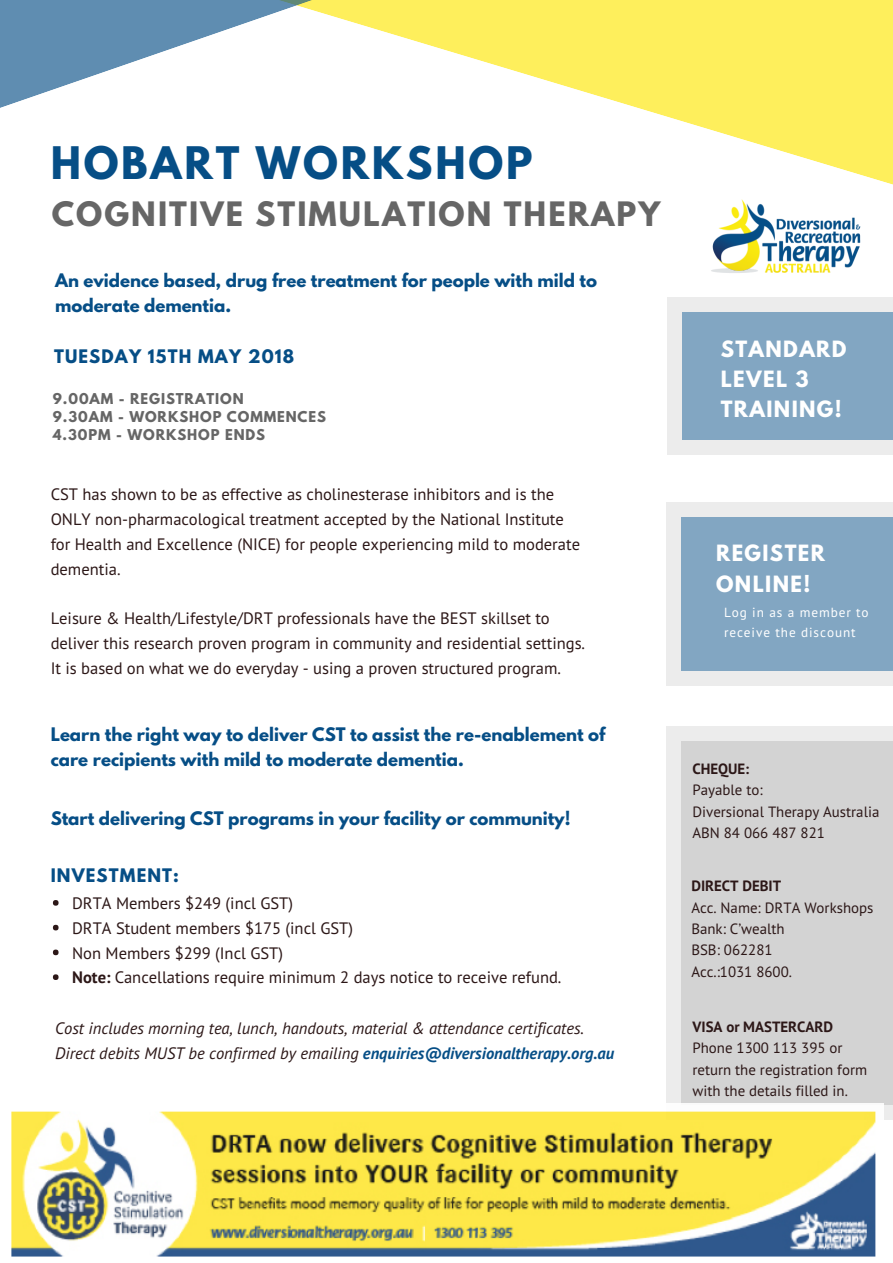
<style>
.page{position:relative;width:893px;height:1263px;background:#fff}
.page>*{position:absolute;margin:0;border:0;box-sizing:border-box;transform-origin:0 0}
.t1{font:700 39.75px "League Spartan";letter-spacing:.07em;color:#064e86}
.t2{font:700 29.85px "League Spartan";letter-spacing:.07em;color:#666}
.t3{font:700 19.8px/30.5px "League Spartan";letter-spacing:.07em;color:#fff}
.t4{font:16.5px/24.8px "PT Sans";color:#2c1717}
.t5{font:700 16.5px/24.8px "League Spartan";color:#064e86}
.t6{font:italic 16.5px/24.8px "PT Sans";color:#2c1717}
.t7{font:700 16.5px "League Spartan";letter-spacing:.07em;color:#064e86}
.t8{font:14.85px/21.5px "PT Sans";color:#2c1717}
.t9{font:700 14.85px "PT Sans";color:#2c1717}
.t10{font:700 13.2px/18px "League Spartan";letter-spacing:.07em;color:#666}
.t11{font:13.2px/20.2px "PT Sans";letter-spacing:.07em;color:#fff}
.s1{font-weight:700}
.s2{font-weight:700;color:#064e86}
</style>
<div class="page">
<div style="left:672px;top:735px;width:221px;height:376px;background:#d3d3d3"></div>
<div style="left:667px;top:739px;width:14px;height:367px;background:#ececec"></div>
<div style="left:680px;top:1105px;width:213px;height:14px;background:#ececec"></div>
<div style="left:667px;top:726px;width:14px;height:14px;background:#ececec"></div>
<div style="left:680px;top:726px;width:213px;height:14px;background:#ececec"></div>
<svg style="left:332px;top:0;width:561px;height:185px;fill:#feef5c"></svg>
<svg style="left:0;top:0;width:332px;height:108px"></svg>
<img style="left:11px;top:1103px;width:873px;height:154px">
<div style="left:673px;top:309px;width:220px;height:135px;background:#82a6c2"></div>
<div style="left:668px;top:310px;width:14px;height:132px;background:#ececec"></div>
<div style="left:668px;top:441px;width:14px;height:14px;background:#ececec"></div>
<div style="left:681px;top:441px;width:212px;height:14px;background:#ececec"></div>
<div style="left:668px;top:297px;width:14px;height:14px;background:#ececec"></div>
<div style="left:681px;top:297px;width:212px;height:14px;background:#ececec"></div>
<svg style="left:53px;top:900px;width:6px;height:6px"></svg>
<svg style="left:53px;top:925px;width:6px;height:5px"></svg>
<svg style="left:53px;top:949px;width:6px;height:6px"></svg>
<svg style="left:53px;top:974px;width:6px;height:6px"></svg>
<div style="left:672px;top:513px;width:221px;height:162px;background:#82a6c2"></div>
<div style="left:667px;top:515px;width:14px;height:158px;background:#ececec"></div>
<div style="left:667px;top:672px;width:14px;height:14px;background:#ececec"></div>
<div style="left:680px;top:672px;width:213px;height:14px;background:#ececec"></div>
<div style="left:667px;top:502px;width:14px;height:14px;background:#ececec"></div>
<div style="left:680px;top:502px;width:213px;height:14px;background:#ececec"></div>
<img style="left:711px;top:199px;width:149px;height:74px">
<h1 class="t1" style="left:51px;top:143px;width:483px">HOBART WORKSHOP</h1>
<h2 class="t2" style="left:52px;top:199px;width:610px">COGNITIVE STIMULATION THERAPY</h2>
<p class="t5" style="left:55px;top:271px;width:543px">An evidence based, drug free treatment for people with mild to moderate dementia.</p>
<p class="t7" style="left:54px;top:348px;width:242px">TUESDAY 15TH MAY 2018</p>
<p class="t10" style="left:53px;top:392px;width:275px">9.00AM - REGISTRATION<br>9.30AM - WORKSHOP COMMENCES<br>4.30PM - WORKSHOP ENDS</p>
<p class="t4" style="left:51px;top:482px;width:531px">CST has shown to be as effective as cholinesterase inhibitors and is the ONLY non-pharmacological treatment accepted by the National Institute for Health and Excellence (NICE) for people experiencing mild to moderate dementia.</p>
<p class="t4" style="left:51px;top:606px;width:536px">Leisure &amp; Health/Lifestyle/DRT professionals have the BEST skillset to deliver this research proven program in community and residential settings.<br>It is based on what we do everyday - using a proven structured program.</p>
<p class="t5" style="left:51px;top:724px;width:556px">Learn the right way to deliver CST to assist the re-enablement of care recipients with mild to moderate dementia.</p>
<p class="t5" style="left:51px;top:808px;width:521px">Start delivering CST programs in your facility or community!</p>
<p class="t7" style="left:51px;top:867px;width:130px">INVESTMENT:</p>
<p class="t4" style="left:72px;top:890px;width:491px">DRTA Members $249 (incl GST)<br>DRTA Student members $175 (incl GST)<br>Non Members $299 (Incl GST)<br><span class="s1">Note:</span> Cancellations require minimum 2 days notice to receive refund.</p>
<p class="t6" style="left:55px;top:1015px;width:561px">Cost includes morning tea, lunch, handouts, material &amp; attendance certificates.<br>Direct debits MUST be confirmed by emailing <span class="s2">enquiries@diversionaltherapy.org.au</span></p>
<p class="t3" style="left:721px;top:336px;width:127px">STANDARD<br>LEVEL 3<br>TRAINING!</p>
<p class="t3" style="left:716px;top:541px;width:110px">REGISTER<br>ONLINE!</p>
<p class="t11" style="left:724px;top:602px;width:146px">Log in as a member to receive the discount</p>
<p class="t9" style="left:692px;top:759px;width:58px">CHEQUE:</p>
<p class="t8" style="left:692px;top:779px;width:188px">Payable to:<br>Diversional Therapy Australia<br>ABN 84 066 487 821</p>
<p class="t9" style="left:691px;top:876px;width:91px">DIRECT DEBIT</p>
<p class="t8" style="left:691px;top:896px;width:184px">Acc. Name: DRTA Workshops<br>Bank: C’wealth<br>BSB: 062281<br>Acc.:1031 8600.</p>
<p class="t9" style="left:692px;top:1017px;width:142px">VISA or MASTERCARD</p>
<p class="t8" style="left:692px;top:1037px;width:176px">Phone 1300 113 395 or return the registration form with the details filled in.</p>
</div>
